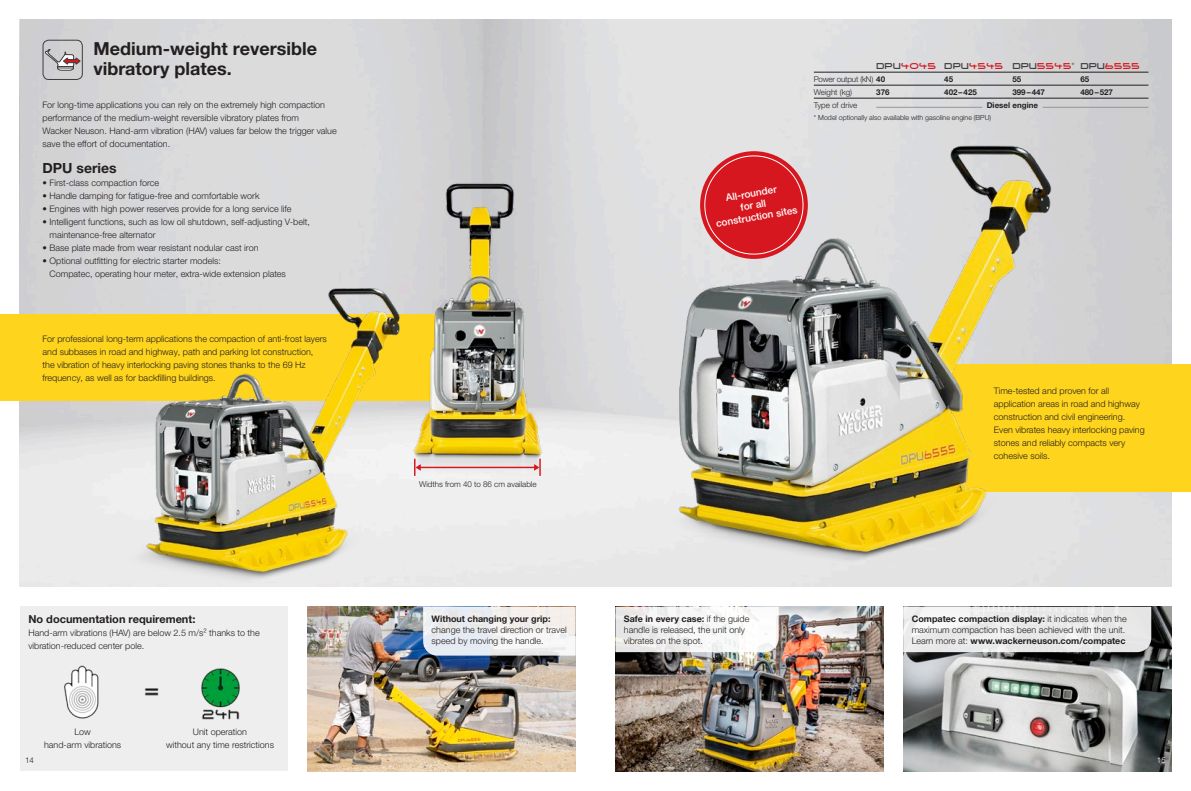
<style>
.page{position:relative;width:1191px;height:791px;background:#fff}
.page>*{position:absolute;margin:0;border:0;box-sizing:border-box;transform-origin:0 0}
.t1{font:700 18px/20px "Helvetica Neue LTW1 G";color:#231f20}
.t2{font:700 14px "Helvetica Neue LTW1 G";color:#231f20}
.t3{font:700 11px "Helvetica Neue LTW1 G";color:#231f20}
.t4{font:500 10px/12px "Helvetica Neue LTW1 G";color:#fff;text-align:center}
.t5{font:300 9px/13px "Helvetica Neue LTW1 G";color:#231f20}
.t6{font:9px "Wacker Neuson";color:#d7171f}
.t7{font:700 9px "Helvetica Neue LTW1 G";color:#231f20}
.t8{font:300 8px "Helvetica Neue LTW1 G";color:#231f20}
.t9{font:700 8px "Helvetica Neue LTW1 G";color:#231f20}
.t10{font:300 8px "Helvetica Neue LTW1 G";letter-spacing:-.02em;color:#231f20}
.t11{font:300 8px "Helvetica Neue LTW1 G";color:#fff}
.t12{font:300 7px "Helvetica Neue LTW1 G";color:#231f20}
.s1{color:#3e3e3f}
.s2{font-family:"Helvetica Neue LTW1 G";font-weight:300;color:#3e3e3f}
.s3{font-weight:700}
</style>
<div class="page">
<img style="left:20px;top:20px;width:1151px;height:567px">
<img style="left:308px;top:607px;width:267px;height:164px">
<div style="left:0;top:314px;width:445px;height:86px;background:#fed41d"></div>
<img style="left:116px;top:264px;width:320px;height:323px">
<img style="left:392px;top:173px;width:184px;height:305px">
<div style="left:923px;top:364px;width:268px;height:128px;background:#fed41d"></div>
<img style="left:635px;top:95px;width:457px;height:487px">
<img style="left:903px;top:607px;width:268px;height:164px">
<div style="left:20px;top:607px;width:268px;height:164px;background:#eeeeef"></div>
<img style="left:615px;top:607px;width:268px;height:164px">
<img style="left:64px;top:665px;width:176px;height:55px">
<svg style="left:414px;top:459px;width:7px;height:17px"></svg>
<svg style="left:534px;top:459px;width:7px;height:17px"></svg>
<hr style="left:418px;top:467px;width:119px;height:1px;background:#d7171f">
<svg style="left:45px;top:49px;width:35px;height:22px"></svg>
<div style="left:43px;top:40px;width:40px;height:40px;border:1px solid #3e3e3f;border-radius:6px"></div>
<svg style="left:903px;top:607px;width:248px;height:45px"></svg>
<svg style="left:423px;top:607px;width:152px;height:49px"></svg>
<svg style="left:615px;top:607px;width:163px;height:45px"></svg>
<hr style="left:814px;top:72px;width:62px;height:1px;background:#231f20">
<hr style="left:876px;top:72px;width:68px;height:1px;background:#231f20">
<hr style="left:944px;top:72px;width:68px;height:1px;background:#231f20">
<hr style="left:1012px;top:72px;width:68px;height:1px;background:#231f20">
<hr style="left:1080px;top:72px;width:68px;height:1px;background:#231f20">
<hr style="left:814px;top:85px;width:62px;height:1px;background:#231f20">
<hr style="left:876px;top:85px;width:68px;height:1px;background:#231f20">
<hr style="left:944px;top:85px;width:68px;height:1px;background:#231f20">
<hr style="left:1012px;top:85px;width:68px;height:1px;background:#231f20">
<hr style="left:1080px;top:85px;width:68px;height:1px;background:#231f20">
<hr style="left:814px;top:98px;width:62px;height:1px;background:#231f20">
<hr style="left:876px;top:98px;width:68px;height:1px;background:#231f20">
<hr style="left:944px;top:98px;width:68px;height:1px;background:#231f20">
<hr style="left:1012px;top:98px;width:68px;height:1px;background:#231f20">
<hr style="left:1080px;top:98px;width:68px;height:1px;background:#231f20">
<hr style="left:876px;top:107px;width:106px;height:1px;background:#939598">
<hr style="left:1042px;top:107px;width:106px;height:1px;background:#939598">
<svg style="left:701px;top:152px;width:106px;height:106px;background:#d9444a"></svg>
<h1 class="t1" style="left:94px;top:39px;width:225px">Medium-weight reversible vibratory plates.</h1>
<p class="t5" style="left:43px;top:98px;width:296px">For long-time applications you can rely on the extremely high compaction performance of the medium-weight reversible vibratory plates from<br>Wacker Neuson. Hand-arm vibration (HAV) values far below the trigger value save the effort of documentation.</p>
<h2 class="t2" style="left:43px;top:159px;width:76px">DPU series</h2>
<p class="t5" style="left:43px;top:176px;width:118px">• First-class compaction force</p>
<p class="t5" style="left:43px;top:189px;width:218px">• Handle damping for fatigue-free and comfortable work</p>
<p class="t5" style="left:43px;top:202px;width:251px">• Engines with high power reserves provide for a long service life</p>
<p class="t5" style="left:50px;top:215px;width:262px;text-indent:-7px">• Intelligent functions, such as low oil shutdown, self-adjusting V-belt, maintenance-free alternator</p>
<p class="t5" style="left:43px;top:241px;width:217px">• Base plate made from wear resistant nodular cast iron</p>
<p class="t5" style="left:50px;top:254px;width:238px;text-indent:-7px">• Optional outfitting for electric starter models:<br>Compatec, operating hour meter, extra-wide extension plates</p>
<p class="t5" style="left:43px;top:332px;width:286px">For professional long-term applications the compaction of anti-frost layers and subbases in road and highway, path and parking lot construction, the vibration of heavy interlocking paving stones thanks to the 69 Hz frequency, as well as for backfilling buildings.</p>
<p class="t3" style="left:28px;top:612px;width:169px">No documentation requirement:</p>
<p class="t5" style="left:28px;top:626px;width:233px">Hand-arm vibrations (HAV) are below 2.5 m/s² thanks to the vibration-reduced center pole.</p>
<p class="t5" style="left:44px;top:726px;width:79px;text-align:center">Low<br>hand-arm vibrations</p>
<p class="t5" style="left:166px;top:726px;width:110px;text-align:center">Unit operation<br>without any time restrictions</p>
<p class="t6" style="left:876px;top:61px;width:265px"><span class="s1">DPU</span>4045 <span class="s1">DPU</span>4545 <span class="s1">DPU</span>5545<span class="s2">*</span> <span class="s1">DPU</span>6555</p>
<p class="t10" style="left:814px;top:74px;width:73px">Power output (kN) <span class="s3">40</span></p>
<p class="t9" style="left:944px;top:74px;width:10px">45</p>
<p class="t9" style="left:1012px;top:74px;width:10px">55</p>
<p class="t9" style="left:1080px;top:74px;width:10px">65</p>
<p class="t8" style="left:814px;top:87px;width:40px">Weight (kg)</p>
<p class="t9" style="left:876px;top:87px;width:15px">376</p>
<p class="t9" style="left:944px;top:87px;width:34px">402–425</p>
<p class="t9" style="left:1012px;top:87px;width:34px">399–447</p>
<p class="t9" style="left:1080px;top:87px;width:34px">480–527</p>
<p class="t8" style="left:814px;top:100px;width:45px">Type of drive</p>
<p class="t9" style="left:986px;top:100px;width:53px">Diesel engine</p>
<p class="t12" style="left:814px;top:113px;width:179px">* Model optionally also available with gasoline engine (BPU)</p>
<p class="t4" style="left:711px;top:194px;width:84px;rotate:-10deg">All-rounder<br>for all construction sites</p>
<p class="t8" style="left:419px;top:479px;width:119px">Widths from 40 to 86 cm available</p>
<p class="t7" style="left:431px;top:613px;width:120px">Without changing your grip:</p>
<p class="t5" style="left:431px;top:624px;width:137px;line-height:11px">change the travel direction or travel speed by moving the handle.</p>
<p class="t5" style="left:624px;top:613px;width:127px;line-height:11px"><span class="s3">Safe in every case:</span> if the guide handle is released, the unit only vibrates on the spot.</p>
<p class="t5" style="left:994px;top:384px;width:152px">Time-tested and proven for all application areas in road and highway construction and civil engineering.<br>Even vibrates heavy interlocking paving stones and reliably compacts very cohesive soils.</p>
<p class="t5" style="left:911px;top:613px;width:216px;line-height:11px"><span class="s3">Compatec compaction display:</span> it indicates when the maximum compaction has been achieved with the unit.<br>Learn more at: <span class="s3">www.wackerneuson.com/compatec</span></p>
<p class="t8" style="left:25px;top:755px;width:10px">14</p>
<p class="t11" style="left:1157px;top:755px;width:10px">15</p>
</div>
